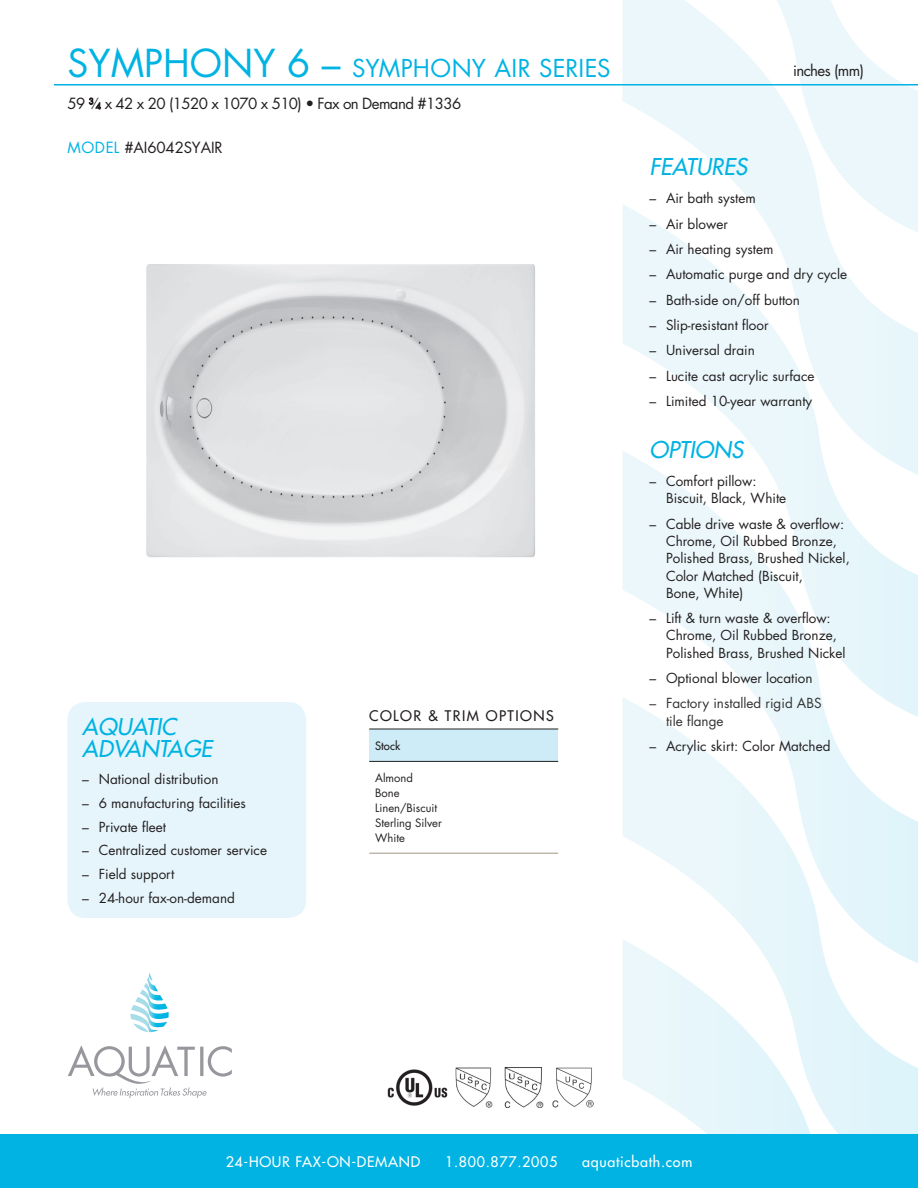
<style>
.page{position:relative;width:918px;height:1188px;background:#fff}
.page>*{position:absolute;margin:0;border:0;box-sizing:border-box;transform-origin:0 0}
.Tub_Name{font:24px "Futura";letter-spacing:.005em;color:#00b3e3}
.FEATURES{font:italic 22.5px/22.5px "Futura";color:#00b3e3}
.Black_Model_Specs{font:15px "Futura";letter-spacing:-.04em;color:#231f20}
.Model_Numbers{font:15px "Futura";letter-spacing:-.01em;color:#231f20}
.t1{font:14.25px "Futura";letter-spacing:.05em;color:#fff}
.Table_head{font:14.25px "Futura";letter-spacing:.1em;color:#231f20}
.features_copy{font:13.5px/17.2px "Futura";color:#231f20}
.features_copy-2{font:13.5px/17.2px "Futura";color:#333}
.colors_trim_body{font:11.25px "Futura";color:#231f20}
.table_body{font:11.25px "Futura";color:#231f20}
.s1{font-size:37.5px}
.s2{font-size:8.25px}
.s3{color:#00b3e3}
</style>
<div class="page">
<svg style="left:623px;top:0;width:146px;height:204px"></svg>
<svg style="left:623px;top:204px;width:295px;height:246px"></svg>
<svg style="left:623px;top:450px;width:295px;height:247px"></svg>
<svg style="left:623px;top:697px;width:295px;height:437px"></svg>
<svg style="left:623px;top:939px;width:203px;height:195px"></svg>
<svg style="left:769px;top:0;width:149px;height:238px"></svg>
<div style="left:0;top:1134px;width:918px;height:54px;background:#00b3e3"></div>
<svg style="left:130px;top:973px;width:39px;height:59px"></svg>
<svg style="left:68px;top:1045px;width:164px;height:53px"></svg>
<hr style="left:54px;top:84px;width:864px;height:2px;background:#00b3e3">
<img style="left:146px;top:265px;width:389px;height:293px">
<svg style="left:89px;top:98px;width:12px;height:11px"></svg>
<img style="left:388px;top:1069px;width:60px;height:37px">
<img style="left:504px;top:1067px;width:40px;height:41px">
<img style="left:455px;top:1067px;width:38px;height:40px">
<img style="left:553px;top:1067px;width:41px;height:41px">
<div style="left:68px;top:702px;width:238px;height:216px;background:#e5f5fb;border-radius:18px"></div>
<div style="left:369px;top:729px;width:189px;height:32px;background:#cdecf7"></div>
<hr style="left:369px;top:729px;width:189px;height:1px;background:#231f20">
<hr style="left:369px;top:761px;width:189px;height:1px;background:#231f20">
<hr style="left:369px;top:853px;width:189px;height:1px;background:#a19689">
<p class="Tub_Name" style="left:68px;top:52px;width:545px"><span class="s1">SYMPHONY 6 –</span> SYMPHONY AIR SERIES</p>
<p class="Black_Model_Specs" style="left:68px;top:93px;width:395px">59 <sup>3</sup>⁄<span class="s2">4</span> x 42 x 20 (1520 x 1070 x 510) • Fax on Demand #1336</p>
<p class="Model_Numbers" style="left:68px;top:137px;width:157px"><span class="s3">MODEL</span> #AI6042SYAIR</p>
<p class="FEATURES" style="left:82px;top:715px;width:131px">AQUATIC<br>ADVANTAGE</p>
<p class="features_copy" style="left:82px;top:770px;width:138px">– National distribution</p>
<p class="features_copy" style="left:82px;top:794px;width:165px">– 6 manufacturing facilities</p>
<p class="features_copy" style="left:82px;top:818px;width:85px">– Private fleet</p>
<p class="features_copy" style="left:82px;top:842px;width:186px">– Centralized customer service</p>
<p class="features_copy" style="left:82px;top:865px;width:94px">– Field support</p>
<p class="features_copy" style="left:82px;top:889px;width:154px">– 24-hour fax-on-demand</p>
<p class="Table_head" style="left:369px;top:706px;width:186px">COLOR &amp; TRIM OPTIONS</p>
<p class="table_body" style="left:375px;top:738px;width:26px">Stock</p>
<p class="colors_trim_body" style="left:375px;top:770px;width:39px">Almond</p>
<p class="colors_trim_body" style="left:375px;top:785px;width:26px">Bone</p>
<p class="colors_trim_body" style="left:375px;top:800px;width:63px">Linen/Biscuit</p>
<p class="colors_trim_body" style="left:375px;top:815px;width:68px">Sterling Silver</p>
<p class="colors_trim_body" style="left:375px;top:830px;width:31px">White</p>
<p class="Black_Model_Specs" style="left:793px;top:60px;width:72px">inches (mm)</p>
<p class="FEATURES" style="left:650px;top:155px;width:99px">FEATURES</p>
<p class="features_copy" style="left:650px;top:189px;width:108px">– Air bath system</p>
<p class="features_copy" style="left:650px;top:215px;width:80px">– Air blower</p>
<p class="features_copy" style="left:650px;top:240px;width:126px">– Air heating system</p>
<p class="features_copy" style="left:650px;top:265px;width:199px">– Automatic purge and dry cycle</p>
<p class="features_copy" style="left:650px;top:291px;width:152px">– Bath-side on/off button</p>
<p class="features_copy" style="left:650px;top:316px;width:121px">– Slip-resistant floor</p>
<p class="features_copy" style="left:650px;top:342px;width:107px">– Universal drain</p>
<p class="features_copy" style="left:650px;top:367px;width:167px">– Lucite cast acrylic surface</p>
<p class="features_copy" style="left:650px;top:392px;width:164px">– Limited 10-year warranty</p>
<p class="FEATURES" style="left:650px;top:438px;width:95px">OPTIONS</p>
<p class="features_copy" style="left:666px;top:472px;width:122px;text-indent:-16px">– Comfort pillow:<br>Biscuit, Black, White</p>
<p class="features_copy" style="left:666px;top:515px;width:185px;text-indent:-16px">– Cable drive waste &amp; overflow:<br>Chrome, Oil Rubbed Bronze,<br>Polished Brass, Brushed Nickel,<br>Color Matched (Biscuit,<br>Bone, White)</p>
<p class="features_copy" style="left:666px;top:609px;width:181px;text-indent:-16px">– Lift &amp; turn waste &amp; overflow:<br>Chrome, Oil Rubbed Bronze,<br>Polished Brass, Brushed Nickel</p>
<p class="features_copy" style="left:650px;top:669px;width:165px">– Optional blower location</p>
<p class="features_copy-2" style="left:666px;top:695px;width:157px;text-indent:-16px">– Factory installed rigid ABS tile flange</p>
<p class="features_copy" style="left:650px;top:737px;width:183px">– Acrylic skirt: Color Matched</p>
<p class="t1" style="left:226px;top:1153px;width:196px">24-HOUR FAX-ON-DEMAND</p>
<p class="t1" style="left:445px;top:1153px;width:114px">1.800.877.2005</p>
<p class="t1" style="left:582px;top:1153px;width:112px">aquaticbath.com</p>
</div>
